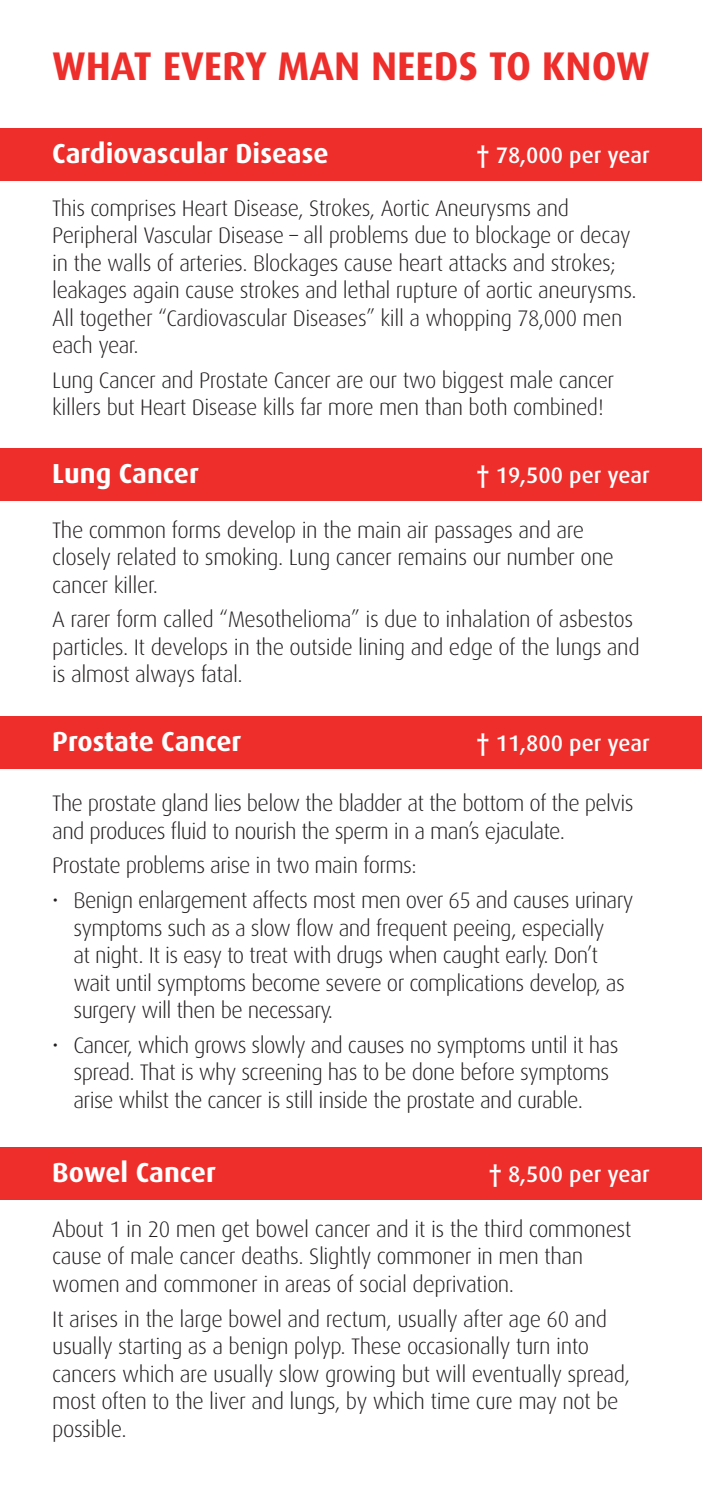
<style>
.page{position:relative;width:702px;height:1489px;background:#fff}
.page>*{position:absolute;margin:0;border:0;box-sizing:border-box;transform-origin:0 0}
.t1{font:700 40px "Dax";color:#ee2e2b}
.t2{font:700 27.5px "Dax";color:#fff}
.t3{font:300 22.5px/27.5px "Dax";letter-spacing:-.02em;color:#231f20}
.t4{font:500 22.5px "Dax";color:#fff}
</style>
<div class="page">
<div style="left:0;top:128px;width:702px;height:52px;background:#ee2e2b"></div>
<div style="left:0;top:448px;width:702px;height:52px;background:#ee2e2b"></div>
<div style="left:0;top:1147px;width:702px;height:52px;background:#ee2e2b"></div>
<div style="left:0;top:716px;width:702px;height:53px;background:#ee2e2b"></div>
<h1 class="t1" style="left:52px;top:44px;width:599px">WHAT EVERY MAN NEEDS TO KNOW</h1>
<p class="t2" style="left:52px;top:138px;width:278px">Cardiovascular Disease</p>
<p class="t4" style="left:476px;top:142px;width:174px">† 78,000 per year</p>
<p class="t3" style="left:52px;top:194px;width:586px">This comprises Heart Disease, Strokes, Aortic Aneurysms and Peripheral Vascular Disease – all problems due to blockage or decay in the walls of arteries. Blockages cause heart attacks and strokes; leakages again cause strokes and lethal rupture of aortic aneurysms.<br>All together “Cardiovascular Diseases” kill a whopping 78,000 men each year.</p>
<p class="t3" style="left:52px;top:366px;width:563px">Lung Cancer and Prostate Cancer are our two biggest male cancer killers but Heart Disease kills far more men than both combined!</p>
<p class="t2" style="left:52px;top:457px;width:148px">Lung Cancer</p>
<p class="t4" style="left:476px;top:462px;width:174px">† 19,500 per year</p>
<p class="t3" style="left:52px;top:516px;width:563px">The common forms develop in the main air passages and are closely related to smoking. Lung cancer remains our number one cancer killer.</p>
<p class="t3" style="left:52px;top:606px;width:589px">A rarer form called “Mesothelioma” is due to inhalation of asbestos particles. It develops in the outside lining and edge of the lungs and is almost always fatal.</p>
<p class="t2" style="left:52px;top:726px;width:191px">Prostate Cancer</p>
<p class="t4" style="left:476px;top:731px;width:174px">† 11,800 per year</p>
<p class="t3" style="left:52px;top:790px;width:582px">The prostate gland lies below the bladder at the bottom of the pelvis and produces fluid to nourish the sperm in a man’s ejaculate.</p>
<p class="t3" style="left:52px;top:852px;width:366px">Prostate problems arise in two main forms:</p>
<p class="t3" style="left:74px;top:886px;width:561px;text-indent:-21px">• Benign enlargement affects most men over 65 and causes urinary symptoms such as a slow flow and frequent peeing, especially<br>at night. It is easy to treat with drugs when caught early. Don’t wait until symptoms become severe or complications develop, as surgery will then be necessary.</p>
<p class="t3" style="left:74px;top:1031px;width:546px;text-indent:-21px">• Cancer, which grows slowly and causes no symptoms until it has spread. That is why screening has to be done before symptoms arise whilst the cancer is still inside the prostate and curable.</p>
<p class="t2" style="left:52px;top:1156px;width:165px">Bowel Cancer</p>
<p class="t4" style="left:489px;top:1161px;width:162px">† 8,500 per year</p>
<p class="t3" style="left:52px;top:1215px;width:580px">About 1 in 20 men get bowel cancer and it is the third commonest cause of male cancer deaths. Slightly commoner in men than women and commoner in areas of social deprivation.</p>
<p class="t3" style="left:52px;top:1305px;width:579px">It arises in the large bowel and rectum, usually after age 60 and usually starting as a benign polyp. These occasionally turn into cancers which are usually slow growing but will eventually spread, most often to the liver and lungs, by which time cure may not be possible.</p>
</div>
